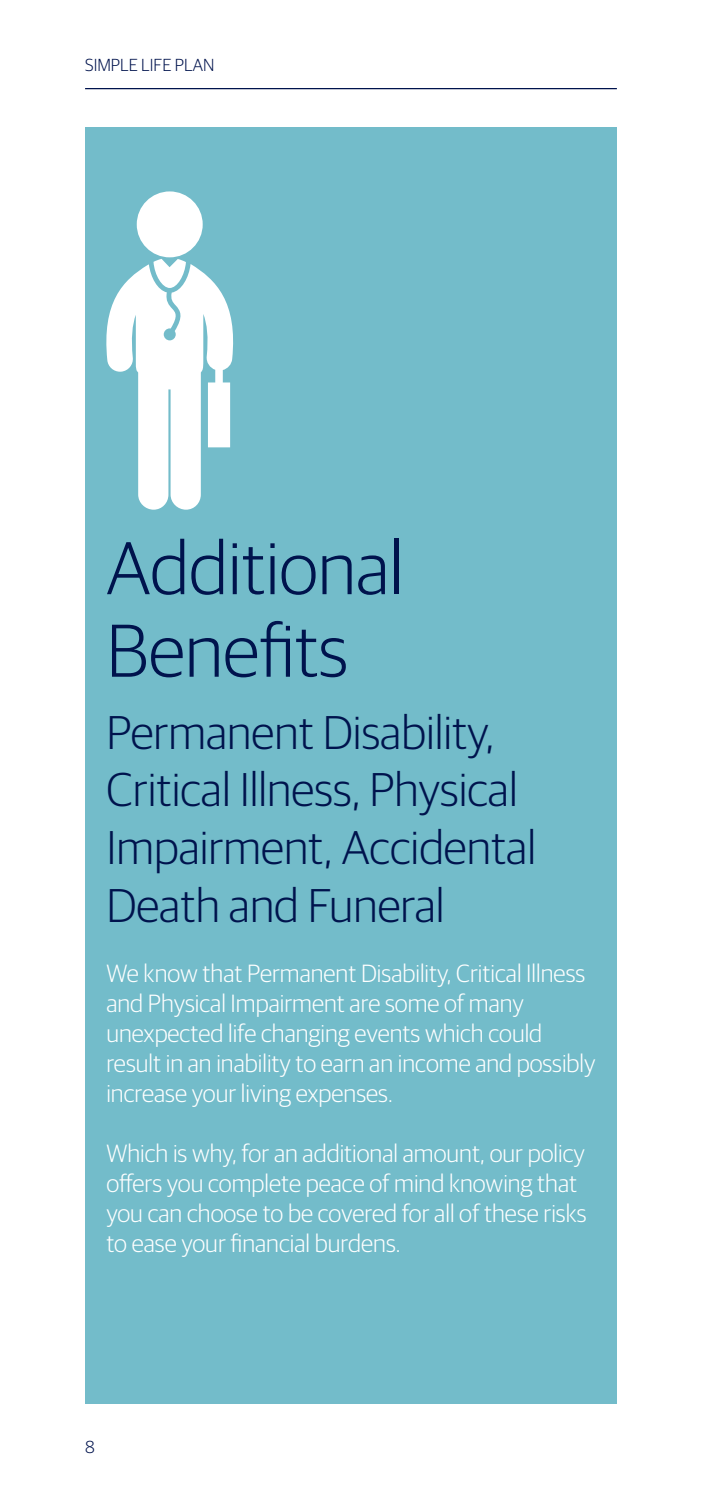
<style>
.page{position:relative;width:702px;height:1489px;background:#fff}
.page>*{position:absolute;margin:0;border:0;box-sizing:border-box;transform-origin:0 0}
.t1{font:300 75px/82.5px "Guardian Sans";color:#00134d}
.t2{font:300 47.5px/57.5px "Guardian Sans";color:#00134d}
.t3{font:300 25px/30px "Guardian Sans";color:#fff}
.t4{font:300 17.5px "Guardian Sans";color:#00134d}
</style>
<div class="page">
<hr style="left:85px;top:88px;width:532px;height:1px;background:#00134d">
<div style="left:85px;top:128px;width:532px;height:1275px;background:#73bcca"></div>
<div style="left:137px;top:191px;width:66px;height:66px;background:#fff;border-radius:50%"></div>
<svg style="left:106px;top:259px;width:127px;height:250px"></svg>
<p class="t4" style="left:85px;top:52px;width:131px">SIMPLE LIFE PLAN</p>
<h1 class="t1" style="left:106px;top:522px;width:298px">Additional<br>Benefits</h1>
<h2 class="t2" style="left:106px;top:700px;width:431px">Permanent Disability,<br>Critical Illness, Physical<br>Impairment, Accidental<br>Death and Funeral</h2>
<p class="t3" style="left:106px;top:956px;width:490px">We know that Permanent Disability, Critical Illness and Physical Impairment are some of many unexpected life changing events which could result in an inability to earn an income and possibly increase your living expenses.</p>
<p class="t3" style="left:106px;top:1136px;width:481px">Which is why, for an additional amount, our policy offers you complete peace of mind knowing that you can choose to be covered for all of these risks to ease your financial burdens.</p>
<p class="t4" style="left:85px;top:1434px;width:11px">8</p>
</div>
